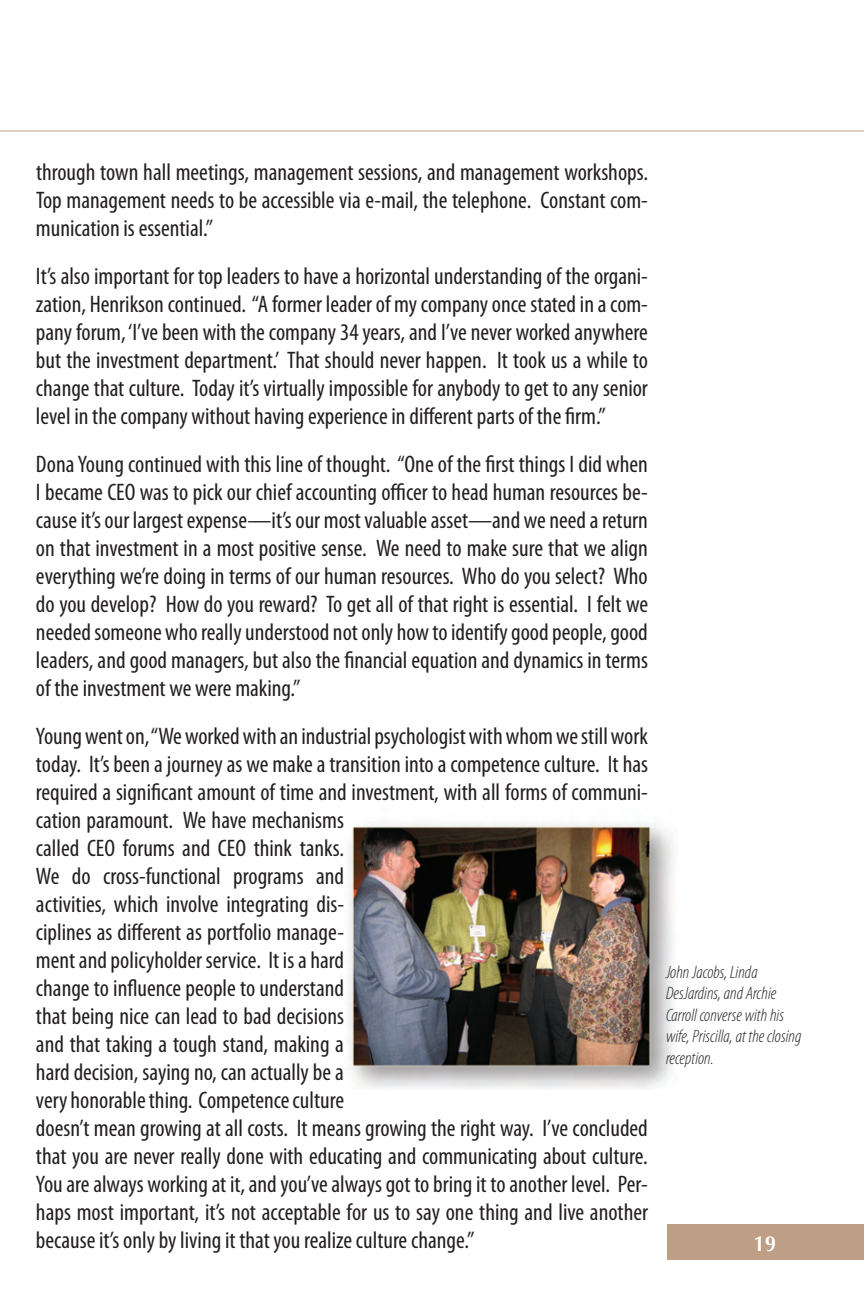
<style>
.page{position:relative;width:864px;height:1296px;background:#fff}
.page>*{position:absolute;margin:0;border:0;box-sizing:border-box;transform-origin:0 0}
.t1{font:condensed 24px/28px "Myriad Pro";color:#231f20;text-align:justify}
.t2{font:700 22px "Optima";color:#fff;scale:.9 1}
.t3{font:italic 300 condensed 18px/21.6px "Myriad Pro";color:#231f20}
</style>
<div class="page">
<div style="left:667px;top:1224px;width:197px;height:36px;background:#be9f86"></div>
<hr style="left:0;top:130px;width:864px;height:2px;background:#be9f86">
<img style="left:347px;top:822px;width:328px;height:267px">
<p class="t1" style="left:36px;top:159px;width:614px">through town hall meetings, management sessions, and management workshops.<br>Top management needs to be accessible via e-mail, the telephone. Constant com&shy;munication is essential.”</p>
<p class="t1" style="left:36px;top:263px;width:614px">It’s also important for top leaders to have a horizontal understanding of the organi&shy;zation, Henrikson continued. “A former leader of my company once stated in a com&shy;pany forum, ‘I’ve been with the company 34 years, and I’ve never worked anywhere but the investment department.’ That should never happen. It took us a while to change that culture. Today it’s virtually impossible for anybody to get to any senior level in the company without having experience in different parts of the firm.”</p>
<p class="t1" style="left:36px;top:451px;width:614px">Dona Young continued with this line of thought. “One of the first things I did when I became CEO was to pick our chief accounting officer to head human resources be&shy;cause it’s our largest expense—it’s our most valuable asset—and we need a return on that investment in a most positive sense. We need to make sure that we align everything we’re doing in terms of our human resources. Who do you select? Who do you develop? How do you reward? To get all of that right is essential. I felt we needed someone who really understood not only how to identify good people, good leaders, and good managers, but also the financial equation and dynamics in terms of the investment we were making.”</p>
<p class="t1" style="left:36px;top:723px;width:614px;text-align:left">Young went on, “We worked with an industrial psychologist with whom we still work today. It’s been a journey as we make a transition into a competence culture. It has required a significant amount of time and investment, with all forms of communi&shy;cation paramount. We have mechanisms<br>called CEO forums and CEO think tanks.<br>We do cross-functional programs and<br>activities, which involve integrating dis-<br>ciplines as different as portfolio manage-<br>ment and policyholder service. It is a hard<br>change to influence people to understand<br>that being nice can lead to bad decisions<br>and that taking a tough stand, making a<br>hard decision, saying no, can actually be a<br>very honorable thing. Competence culture<br>doesn’t mean growing at all costs. It means growing the right way. I’ve concluded that you are never really done with educating and communicating about culture.<br>You are always working at it, and you’ve always got to bring it to another level. Per&shy;haps most important, it’s not acceptable for us to say one thing and live another because it’s only by living it that you realize culture change.”</p>
<p class="t3" style="left:666px;top:961px;width:137px">John Jacobs, Linda<br>DesJardins, and Archie<br>Carroll converse with his wife, Priscilla, at the closing reception.</p>
<p class="t2" style="left:754px;top:1231px;width:26px">19</p>
</div>
